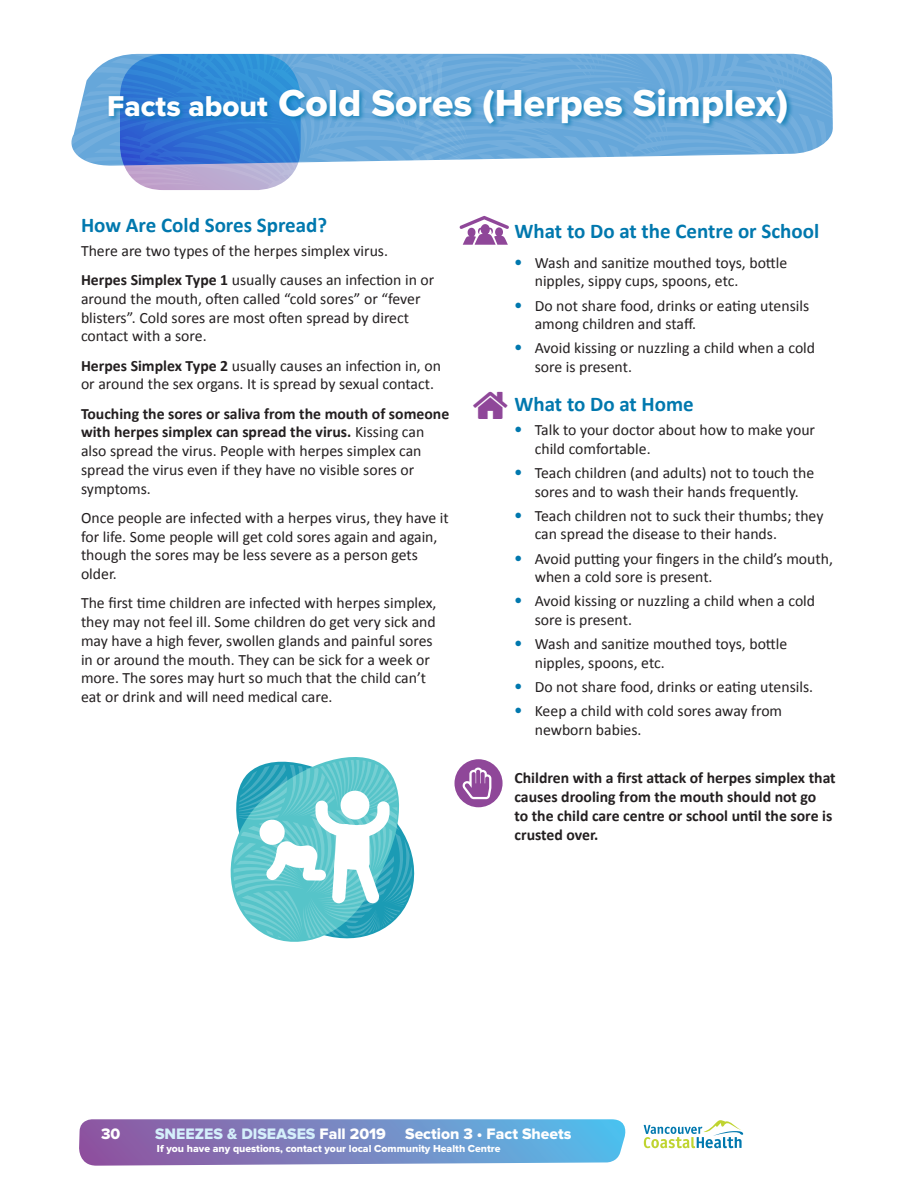
<style>
.page{position:relative;width:918px;height:1188px;background:#fff}
.page>*{position:absolute;margin:0;border:0;box-sizing:border-box;transform-origin:0 0}
.t1{font:39px "Proxima Nova Extrabld";color:#fff}
.t2{font:700 21px "Calibri";color:#0078ae}
.t3{font:15.75px/18.8px "Calibri";color:#231f20}
.t4{font:700 15.75px/18.8px "Calibri";color:#231f20}
.t5{font:15.75px "Proxima Nova Extrabld";color:#fff}
.t6{font:10.5px "Proxima Nova Extrabld";color:#fff}
.s1{font-size:29.7px}
.s2{font-weight:700}
.s3{font-family:"Meta Plus";color:#0078ae}
.s4{color:#d4effb}
</style>
<div class="page">
<svg style="left:79px;top:1119px;width:547px;height:47px;background:#7d8ec7"></svg>
<svg style="left:71px;top:53px;width:762px;height:137px"></svg>
<svg style="left:644px;top:1120px;width:99px;height:28px"></svg>
<svg style="left:120px;top:54px;width:181px;height:136px;background:#5489d3"></svg>
<div style="left:106px;top:86px;width:688px;height:44px;background:#0078ae;opacity:.75"></div>
<div style="left:454px;top:759px;width:49px;height:48px;background:#8f4799;border-radius:50%"></div>
<svg style="left:463px;top:768px;width:28px;height:31px"></svg>
<img style="left:459px;top:215px;width:49px;height:30px">
<svg style="left:230px;top:757px;width:185px;height:185px"></svg>
<h1 class="t1" style="left:107px;top:80px;width:683px"><span class="s1">Facts about</span> Cold Sores (Herpes Simplex)</h1>
<h2 class="t2" style="left:81px;top:212px;width:248px">How Are Cold Sores Spread?</h2>
<p class="t3" style="left:81px;top:235px;width:355px;line-height:29.2px">There are two types of the herpes simplex virus.<br><span class="s2">Herpes Simplex Type 1</span> usually causes an infection in or</p>
<p class="t3" style="left:81px;top:289px;width:341px">around the mouth, often called “cold sores” or “fever blisters”. Cold sores are most often spread by direct contact with a sore.</p>
<p class="t3" style="left:81px;top:355px;width:362px"><span class="s2">Herpes Simplex Type 2</span> usually causes an infection in, on or around the sex organs. It is spread by sexual contact.</p>
<p class="t3" style="left:81px;top:403px;width:370px"><span class="s2">Touching the sores or saliva from the mouth of someone with herpes simplex can spread the virus.</span> Kissing can also spread the virus. People with herpes simplex can spread the virus even if they have no visible sores or symptoms.</p>
<p class="t3" style="left:81px;top:508px;width:369px">Once people are infected with a herpes virus, they have it for life. Some people will get cold sores again and again, though the sores may be less severe as a person gets older.</p>
<p class="t3" style="left:81px;top:593px;width:357px">The first time children are infected with herpes simplex, they may not feel ill. Some children do get very sick and may have a high fever, swollen glands and painful sores in or around the mouth. They can be sick for a week or more. The sores may hurt so much that the child can’t eat or drink and will need medical care.</p>
<h2 class="t2" style="left:514px;top:218px;width:306px">What to Do at the Centre or School</h2>
<p class="t3" style="left:535px;top:252px;width:254px;text-indent:-20px"><span class="s3">•</span> Wash and sanitize mouthed toys, bottle nipples, sippy cups, spoons, etc.</p>
<p class="t3" style="left:535px;top:295px;width:276px;text-indent:-20px"><span class="s3">•</span> Do not share food, drinks or eating utensils among children and staff.</p>
<p class="t3" style="left:535px;top:338px;width:282px;text-indent:-20px"><span class="s3">•</span> Avoid kissing or nuzzling a child when a cold sore is present.</p>
<h2 class="t2" style="left:514px;top:391px;width:181px">What to Do at Home</h2>
<p class="t3" style="left:535px;top:420px;width:282px;text-indent:-20px"><span class="s3">•</span> Talk to your doctor about how to make your child comfortable.</p>
<p class="t3" style="left:514px;top:462px;width:301px;text-align:center"><span class="s3">•</span> Teach children (and adults) not to touch the sores and to wash their hands frequently.</p>
<p class="t3" style="left:535px;top:505px;width:290px;text-indent:-20px"><span class="s3">•</span> Teach children not to suck their thumbs; they can spread the disease to their hands.</p>
<p class="t3" style="left:535px;top:548px;width:300px;text-indent:-20px"><span class="s3">•</span> Avoid putting your fingers in the child’s mouth, when a cold sore is present.</p>
<p class="t3" style="left:535px;top:591px;width:282px;text-indent:-20px"><span class="s3">•</span> Avoid kissing or nuzzling a child when a cold sore is present.</p>
<p class="t3" style="left:535px;top:634px;width:254px;text-indent:-20px"><span class="s3">•</span> Wash and sanitize mouthed toys, bottle nipples, spoons, etc.</p>
<p class="t3" style="left:514px;top:677px;width:300px"><span class="s3">•</span> Do not share food, drinks or eating utensils.</p>
<p class="t3" style="left:535px;top:701px;width:249px;text-indent:-20px"><span class="s3">•</span> Keep a child with cold sores away from newborn babies.</p>
<p class="t4" style="left:514px;top:768px;width:323px">Children with a first attack of herpes simplex that causes drooling from the mouth should not go<br>to the child care centre or school until the sore is crusted over.</p>
<p class="t5" style="left:101px;top:1125px;width:21px">30</p>
<p class="t5" style="left:155px;top:1125px;width:418px"><span class="s4">SNEEZES &amp; DISEASES</span> Fall 2019 Section 3 • Fact Sheets</p>
<p class="t6" style="left:157px;top:1143px;width:345px">If you have any questions, contact your local Community Health Centre</p>
</div>
